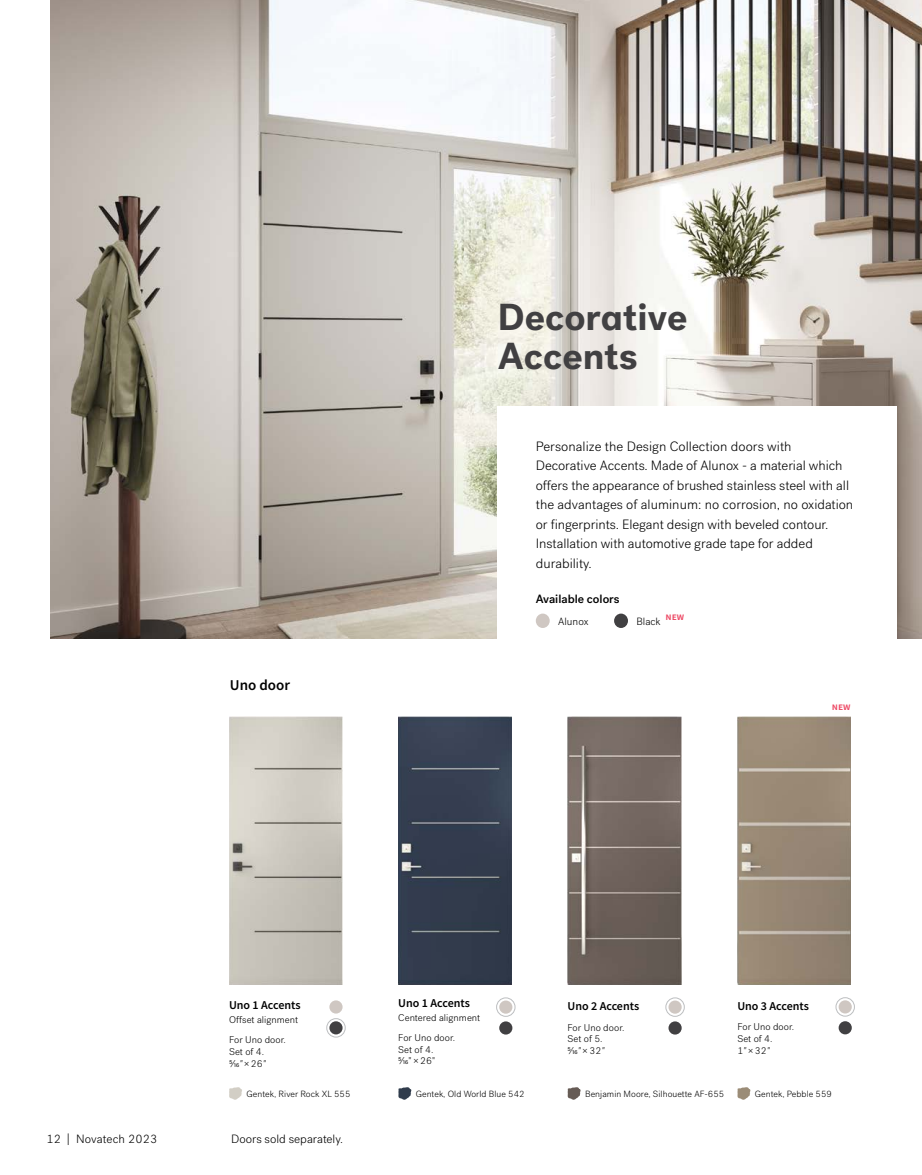
<style>
.page{position:relative;width:922px;height:1175px;background:#fff}
.page>*{position:absolute;margin:0;border:0;box-sizing:border-box;transform-origin:0 0}
.t1{font:700 37.5px/39px "Post Grotesk";color:#414042}
.t2{font:600 15px "Source Sans Pro";color:#000}
.t3{font:300 13.5px/19.5px "Post Grotesk";letter-spacing:-.005em;color:#000}
.t4{font:600 12px "Source Sans Pro";color:#000}
.t5{font:300 12px "Post Grotesk";color:#000}
.t6{font:500 12px "Post Grotesk";color:#000}
.t7{font:300 10.5px "Post Grotesk";color:#000}
.t8{font:600 10.5px "Source Sans Pro";color:#ed4763}
.t9{font:300 9.75px/11.7px "Post Grotesk";letter-spacing:.005em;color:#000}
.t10{font:300 9px "Post Grotesk";letter-spacing:.005em;color:#000}
.s1{font-style:italic}
</style>
<div class="page">
<img style="left:50px;top:0;width:871px;height:638px">
<img style="left:229px;top:716px;width:113px;height:268px">
<div style="left:329px;top:1021px;width:13px;height:13px;background:#414042;border-radius:50%"></div>
<div style="left:329px;top:1000px;width:13px;height:13px;background:#cfc7c2;border-radius:50%"></div>
<div style="left:326px;top:1018px;width:19px;height:19px;border:1px solid #bcbec0;border-radius:50%"></div>
<img style="left:398px;top:716px;width:113px;height:268px">
<div style="left:499px;top:1021px;width:13px;height:13px;background:#414042;border-radius:50%"></div>
<div style="left:499px;top:1000px;width:13px;height:13px;background:#cfc7c2;border-radius:50%"></div>
<div style="left:496px;top:997px;width:19px;height:19px;border:1px solid #bcbec0;border-radius:50%"></div>
<img style="left:567px;top:717px;width:114px;height:267px">
<div style="left:668px;top:1021px;width:13px;height:13px;background:#414042;border-radius:50%"></div>
<div style="left:668px;top:1000px;width:13px;height:13px;background:#cfc7c2;border-radius:50%"></div>
<div style="left:665px;top:997px;width:19px;height:19px;border:1px solid #bcbec0;border-radius:50%"></div>
<img style="left:737px;top:717px;width:113px;height:267px">
<div style="left:838px;top:1021px;width:13px;height:13px;background:#414042;border-radius:50%"></div>
<div style="left:838px;top:1000px;width:13px;height:13px;background:#cfc7c2;border-radius:50%"></div>
<div style="left:835px;top:997px;width:19px;height:19px;border:1px solid #bcbec0;border-radius:50%"></div>
<div style="left:497px;top:406px;width:399px;height:257px;background:#fff"></div>
<div style="left:535px;top:613px;width:14px;height:15px;background:#cfc7c2;border-radius:50%"></div>
<div style="left:614px;top:613px;width:13px;height:15px;background:#414042;border-radius:50%"></div>
<svg style="left:229px;top:1087px;width:13px;height:12px"></svg>
<svg style="left:398px;top:1087px;width:13px;height:12px"></svg>
<svg style="left:567px;top:1087px;width:13px;height:12px"></svg>
<svg style="left:737px;top:1087px;width:13px;height:12px"></svg>
<h1 class="t1" style="left:497px;top:298px;width:191px">Decorative<br>Accents</h1>
<p class="t2" style="left:230px;top:675px;width:61px">Uno door</p>
<p class="t3" style="left:535px;top:436px;width:319px">Personalize the Design Collection doors with Decorative Accents. Made of Alunox - a material which offers the appearance of brushed stainless steel with all the advantages of aluminum: no corrosion, no oxidation or fingerprints. Elegant design with beveled contour.<br>Installation with automotive grade tape for added durability.</p>
<p class="t6" style="left:535px;top:591px;width:85px">Available colors</p>
<p class="t7" style="left:558px;top:615px;width:32px">Alunox</p>
<p class="t7" style="left:636px;top:615px;width:49px">Black <sup>new</sup></p>
<p class="t8" style="left:831px;top:700px;width:20px">new</p>
<p class="t4" style="left:229px;top:997px;width:73px">Uno 1 Accents</p>
<p class="t9" style="left:229px;top:1009px;width:71px;line-height:20.2px">Offset alignment<br>For Uno door.</p>
<p class="t9" style="left:229px;top:1045px;width:38px">Set of 4.<br>5/16<span class="s1">"</span>×26<span class="s1">"</span></p>
<p class="t4" style="left:398px;top:995px;width:73px">Uno 1 Accents</p>
<p class="t9" style="left:398px;top:1007px;width:83px;line-height:20.2px">Centered alignment<br>For Uno door.</p>
<p class="t9" style="left:398px;top:1043px;width:38px">Set of 4.<br>5/16"×26"</p>
<p class="t4" style="left:567px;top:998px;width:73px">Uno 2 Accents</p>
<p class="t9" style="left:567px;top:1021px;width:58px">For Uno door.<br>Set of 5.<br>5/16<span class="s1">"</span>×32<span class="s1">"</span></p>
<p class="t4" style="left:737px;top:998px;width:73px">Uno 3 Accents</p>
<p class="t9" style="left:737px;top:1021px;width:58px">For Uno door.<br>Set of 4.<br>1<span class="s1">"</span>×32<span class="s1">"</span></p>
<p class="t10" style="left:246px;top:1088px;width:105px">Gentek, River Rock XL 555</p>
<p class="t10" style="left:415px;top:1088px;width:110px">Gentek, Old World Blue 542</p>
<p class="t10" style="left:585px;top:1088px;width:140px">Benjamin Moore, Silhouette AF-655</p>
<p class="t10" style="left:754px;top:1088px;width:78px">Gentek, Pebble 559</p>
<p class="t5" style="left:46px;top:1132px;width:112px">12 | Novatech 2023</p>
<p class="t5" style="left:231px;top:1132px;width:113px">Doors sold separately.</p>
</div>
